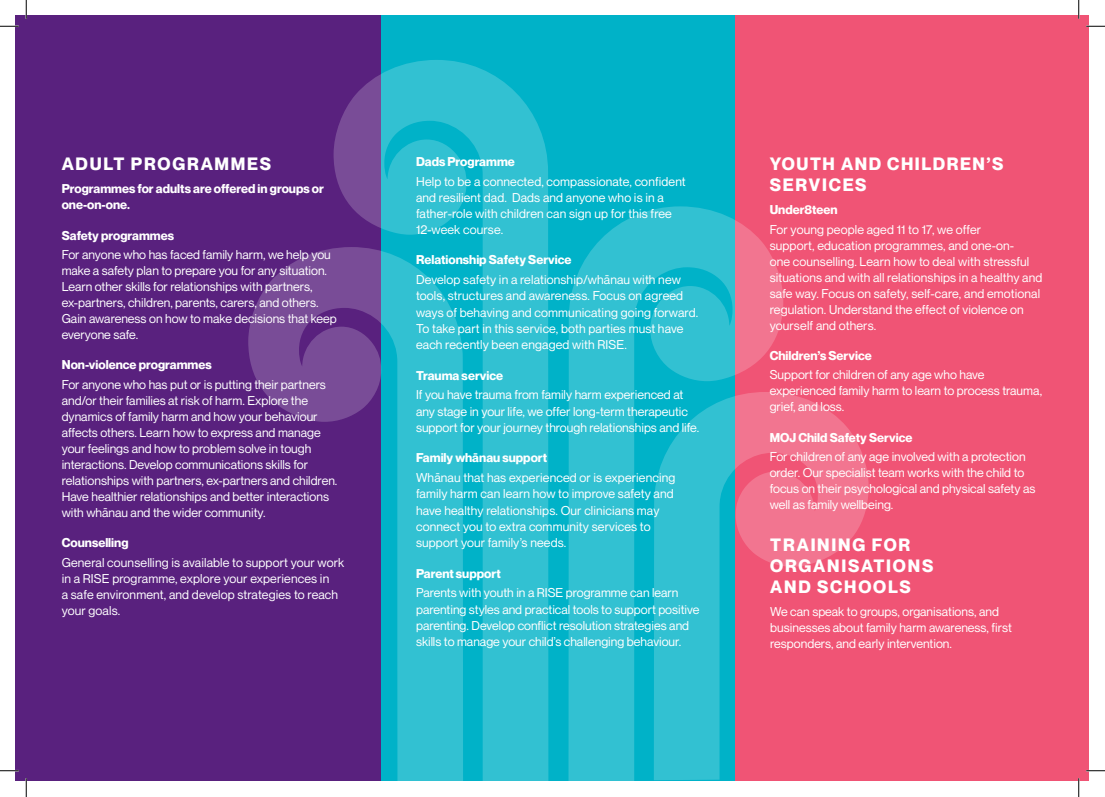
<style>
.page{position:relative;width:1105px;height:797px;background:#fff}
.page>*{position:absolute;margin:0;border:0;box-sizing:border-box;transform-origin:0 0}
.t1{font:700 17.5px/21px "Neue Montreal";letter-spacing:.1em;color:#fff}
.t2{font:12.5px/16px "Neue Montreal";color:#fff}
.t3{font:700 12.5px/16.2px "Neue Montreal";color:#fff}
</style>
<div class="page">
<div style="left:326px;top:16px;width:420px;height:765px;background:#00b2c8"></div>
<div style="left:735px;top:16px;width:354px;height:765px;background:#f05475"></div>
<div style="left:16px;top:16px;width:365px;height:765px;background:#59217e"></div>
<svg style="left:334px;top:60px;width:214px;height:721px;fill:#32c1d2"></svg>
<svg style="left:568px;top:206px;width:215px;height:575px;fill:#32c1d2"></svg>
<svg style="left:654px;top:392px;width:215px;height:388px"></svg>
<svg style="left:248px;top:247px;width:215px;height:534px"></svg>
<svg style="left:0;top:25px;width:19px;height:2px"></svg>
<svg style="left:1086px;top:25px;width:19px;height:2px"></svg>
<svg style="left:0;top:770px;width:19px;height:1px"></svg>
<svg style="left:1086px;top:770px;width:19px;height:1px"></svg>
<svg style="left:25px;top:0;width:2px;height:19px"></svg>
<svg style="left:25px;top:778px;width:2px;height:19px"></svg>
<svg style="left:1078px;top:0;width:1px;height:19px"></svg>
<svg style="left:1078px;top:778px;width:1px;height:19px"></svg>
<h1 class="t1" style="left:62px;top:153px;width:211px">ADULT PROGRAMMES</h1>
<p class="t3" style="left:62px;top:181px;width:264px">Programmes for adults are offered in groups or one-on-one.</p>
<p class="t3" style="left:62px;top:227px;width:114px">Safety programmes</p>
<p class="t2" style="left:62px;top:247px;width:277px">For anyone who has faced family harm, we help you make a safety plan to prepare you for any situation.<br>Learn other skills for relationships with partners, ex-partners, children, parents, carers, and others.<br>Gain awareness on how to make decisions that keep everyone safe.</p>
<p class="t3" style="left:62px;top:357px;width:152px">Non-violence programmes</p>
<p class="t2" style="left:62px;top:376px;width:277px">For anyone who has put or is putting their partners and/or their families at risk of harm. Explore the dynamics of family harm and how your behaviour affects others. Learn how to express and manage your feelings and how to problem solve in tough interactions. Develop communications skills for relationships with partners, ex-partners and children.<br>Have healthier relationships and better interactions with whānau and the wider community.</p>
<p class="t3" style="left:62px;top:534px;width:68px">Counselling</p>
<p class="t2" style="left:62px;top:554px;width:284px">General counselling is available to support your work in a RISE programme, explore your experiences in<br>a safe environment, and develop strategies to reach your goals.</p>
<p class="t3" style="left:416px;top:153px;width:100px">Dads Programme</p>
<p class="t2" style="left:416px;top:173px;width:271px">Help to be a connected, compassionate, confident and resilient dad. Dads and anyone who is in a father-role with children can sign up for this free 12-week course.</p>
<p class="t3" style="left:416px;top:252px;width:157px">Relationship Safety Service</p>
<p class="t2" style="left:416px;top:271px;width:284px">Develop safety in a relationship/whānau with new tools, structures and awareness. Focus on agreed ways of behaving and communicating going forward.<br>To take part in this service, both parties must have each recently been engaged with RISE.</p>
<p class="t3" style="left:416px;top:367px;width:89px">Trauma service</p>
<p class="t2" style="left:416px;top:387px;width:285px">If you have trauma from family harm experienced at any stage in your life, we offer long-term therapeutic support for your journey through relationships and life.</p>
<p class="t3" style="left:416px;top:449px;width:133px">Family whānau support</p>
<p class="t2" style="left:416px;top:469px;width:261px">Whānau that has experienced or is experiencing family harm can learn how to improve safety and have healthy relationships. Our clinicians may connect you to extra community services to support your family’s needs.</p>
<p class="t3" style="left:416px;top:565px;width:86px">Parent support</p>
<p class="t2" style="left:416px;top:585px;width:285px">Parents with youth in a RISE programme can learn parenting styles and practical tools to support positive parenting. Develop conflict resolution strategies and skills to manage your child’s challenging behaviour.</p>
<h1 class="t1" style="left:770px;top:153px;width:235px">YOUTH AND CHILDREN’S<br>SERVICES</h1>
<p class="t3" style="left:770px;top:201px;width:69px">Under8teen</p>
<p class="t2" style="left:770px;top:221px;width:274px">For young people aged 11 to 17, we offer<br>support, education programmes, and one-on-<br>one counselling. Learn how to deal with stressful situations and with all relationships in a healthy and safe way. Focus on safety, self-care, and emotional regulation. Understand the effect of violence on yourself and others.</p>
<p class="t3" style="left:770px;top:347px;width:104px">Children’s Service</p>
<p class="t2" style="left:770px;top:367px;width:274px">Support for children of any age who have experienced family harm to learn to process trauma, grief, and loss.</p>
<p class="t3" style="left:770px;top:429px;width:144px">MOJ Child Safety Service</p>
<p class="t2" style="left:770px;top:448px;width:267px">For children of any age involved with a protection order. Our specialist team works with the child to focus on their psychological and physical safety as well as family wellbeing.</p>
<h1 class="t1" style="left:770px;top:534px;width:165px">TRAINING FOR<br>ORGANISATIONS<br>AND SCHOOLS</h1>
<p class="t2" style="left:770px;top:604px;width:243px">We can speak to groups, organisations, and businesses about family harm awareness, first responders, and early intervention.</p>
</div>
